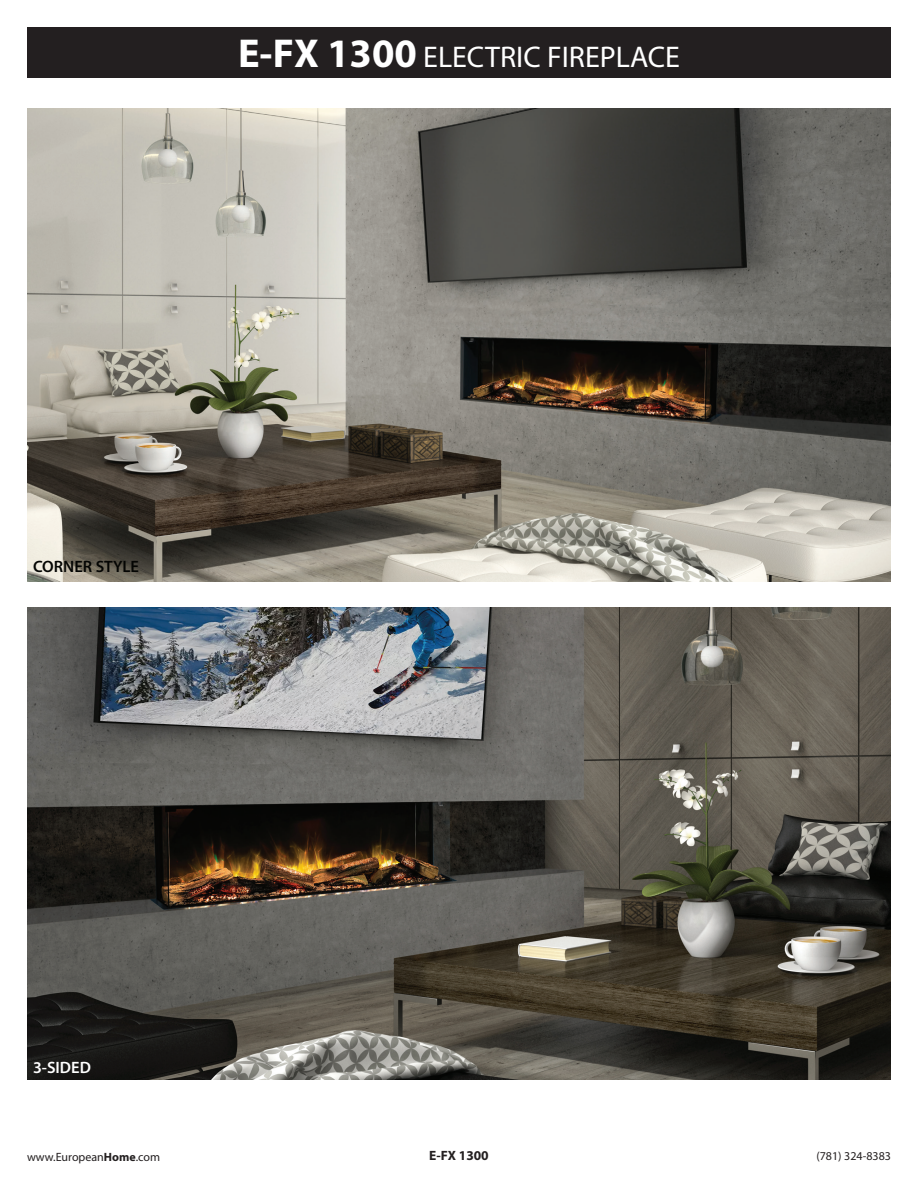
<style>
.page{position:relative;width:918px;height:1188px;background:#fff}
.page>*{position:absolute;margin:0;border:0;box-sizing:border-box;transform-origin:0 0}
.t1{font:30px "Myriad Pro";color:#fff}
.t2{font:600 16.5px "Myriad Pro";color:#040503}
.t3{font:600 16.5px "Myriad Pro";color:#fff}
.t4{font:700 13.5px "Myriad Pro";color:#231f20}
.t5{font:12px "Myriad Pro";color:#231f20}
.s1{font-weight:700;font-size:40.5px}
.s2{font-weight:700}
</style>
<div class="page">
<div style="left:27px;top:27px;width:864px;height:51px;background:#231f20"></div>
<img style="left:27px;top:108px;width:864px;height:473px">
<img style="left:27px;top:608px;width:864px;height:472px">
<p class="t1" style="left:238px;top:38px;width:444px"><span class="s1">E-FX 1300</span> ELECTRIC FIREPLACE</p>
<p class="t2" style="left:33px;top:556px;width:108px">CORNER STYLE</p>
<p class="t3" style="left:33px;top:1057px;width:59px">3-SIDED</p>
<p class="t5" style="left:27px;top:1150px;width:135px">www.European<span class="s2">Home</span>.com</p>
<p class="t4" style="left:429px;top:1147px;width:61px">E-FX 1300</p>
<p class="t5" style="left:816px;top:1149px;width:76px">(781) 324-8383</p>
</div>
